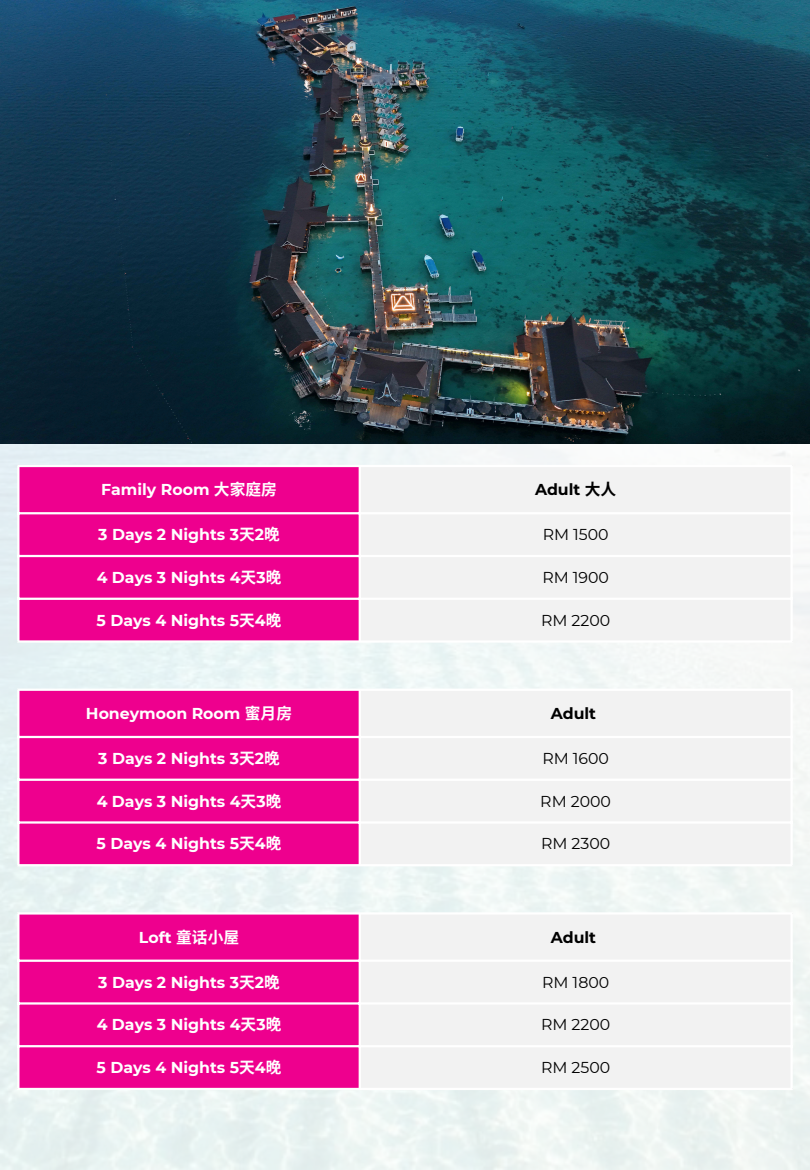
<style>
.page{position:relative;width:810px;height:1170px;background:#fff}
.page>*{position:absolute;margin:0;border:0;box-sizing:border-box;transform-origin:0 0}
.t1{font:700 15.75px "Montserrat";color:#fff}
.t2{font:15.75px "Montserrat";color:#000}
.t3{font:700 15.75px "Montserrat";color:#000}
.s1{font-family:"Noto Sans CJ Ksc"}
</style>
<div class="page">
<img style="left:0;top:443px;width:810px;height:727px">
<div style="left:19px;top:691px;width:340px;height:173px;background:#ee008e"></div>
<div style="left:361px;top:691px;width:429px;height:173px;background:#f2f2f2"></div>
<hr style="left:17px;top:691px;width:2px;height:173px;background:#fff">
<hr style="left:359px;top:691px;width:2px;height:173px;background:#fff">
<hr style="left:790px;top:691px;width:3px;height:173px;background:#fff">
<hr style="left:17px;top:689px;width:776px;height:2px;background:#fff">
<hr style="left:17px;top:736px;width:776px;height:2px;background:#fff">
<hr style="left:17px;top:779px;width:776px;height:2px;background:#fff">
<hr style="left:17px;top:821px;width:776px;height:3px;background:#fff">
<hr style="left:17px;top:864px;width:776px;height:2px;background:#fff">
<div style="left:19px;top:915px;width:340px;height:173px;background:#ee008e"></div>
<div style="left:361px;top:915px;width:429px;height:173px;background:#f2f2f2"></div>
<hr style="left:17px;top:915px;width:2px;height:173px;background:#fff">
<hr style="left:359px;top:915px;width:2px;height:173px;background:#fff">
<hr style="left:790px;top:915px;width:3px;height:173px;background:#fff">
<hr style="left:17px;top:912px;width:776px;height:3px;background:#fff">
<hr style="left:17px;top:960px;width:776px;height:2px;background:#fff">
<hr style="left:17px;top:1002px;width:776px;height:3px;background:#fff">
<hr style="left:17px;top:1045px;width:776px;height:2px;background:#fff">
<hr style="left:17px;top:1088px;width:776px;height:2px;background:#fff">
<img style="left:0;top:0;width:810px;height:443px">
<div style="left:19px;top:467px;width:340px;height:173px;background:#ee008e"></div>
<div style="left:361px;top:467px;width:429px;height:173px;background:#f2f2f2"></div>
<hr style="left:17px;top:467px;width:2px;height:173px;background:#fff">
<hr style="left:359px;top:467px;width:2px;height:173px;background:#fff">
<hr style="left:790px;top:467px;width:3px;height:173px;background:#fff">
<hr style="left:17px;top:465px;width:776px;height:2px;background:#fff">
<hr style="left:17px;top:512px;width:776px;height:2px;background:#fff">
<hr style="left:17px;top:555px;width:776px;height:2px;background:#fff">
<hr style="left:17px;top:598px;width:776px;height:2px;background:#fff">
<hr style="left:17px;top:640px;width:776px;height:3px;background:#fff">
<p class="t1" style="left:101px;top:480px;width:177px">Family Room <span class="s1">大家庭房</span></p>
<p class="t3" style="left:535px;top:480px;width:82px">Adult <span class="s1">大人</span></p>
<p class="t1" style="left:98px;top:525px;width:183px">3 Days 2 Nights 3<span class="s1">天</span>2<span class="s1">晚</span></p>
<p class="t2" style="left:543px;top:525px;width:68px">RM 1500</p>
<p class="t1" style="left:97px;top:568px;width:186px">4 Days 3 Nights 4<span class="s1">天</span>3<span class="s1">晚</span></p>
<p class="t2" style="left:542px;top:568px;width:68px">RM 1900</p>
<p class="t1" style="left:97px;top:611px;width:186px">5 Days 4 Nights 5<span class="s1">天</span>4<span class="s1">晚</span></p>
<p class="t2" style="left:541px;top:611px;width:71px">RM 2200</p>
<p class="t1" style="left:86px;top:704px;width:208px">Honeymoon Room <span class="s1">蜜月房</span></p>
<p class="t3" style="left:551px;top:704px;width:47px">Adult</p>
<p class="t1" style="left:98px;top:749px;width:183px">3 Days 2 Nights 3<span class="s1">天</span>2<span class="s1">晚</span></p>
<p class="t2" style="left:542px;top:749px;width:68px">RM 1600</p>
<p class="t1" style="left:97px;top:791px;width:186px">4 Days 3 Nights 4<span class="s1">天</span>3<span class="s1">晚</span></p>
<p class="t2" style="left:540px;top:791px;width:72px">RM 2000</p>
<p class="t1" style="left:97px;top:834px;width:186px">5 Days 4 Nights 5<span class="s1">天</span>4<span class="s1">晚</span></p>
<p class="t2" style="left:541px;top:834px;width:71px">RM 2300</p>
<p class="t1" style="left:139px;top:927px;width:102px">Loft <span class="s1">童话小屋</span></p>
<p class="t3" style="left:551px;top:927px;width:47px">Adult</p>
<p class="t1" style="left:98px;top:972px;width:183px">3 Days 2 Nights 3<span class="s1">天</span>2<span class="s1">晚</span></p>
<p class="t2" style="left:542px;top:972px;width:69px">RM 1800</p>
<p class="t1" style="left:97px;top:1015px;width:186px">4 Days 3 Nights 4<span class="s1">天</span>3<span class="s1">晚</span></p>
<p class="t2" style="left:541px;top:1015px;width:71px">RM 2200</p>
<p class="t1" style="left:97px;top:1058px;width:186px">5 Days 4 Nights 5<span class="s1">天</span>4<span class="s1">晚</span></p>
<p class="t2" style="left:541px;top:1058px;width:71px">RM 2500</p>
</div>
